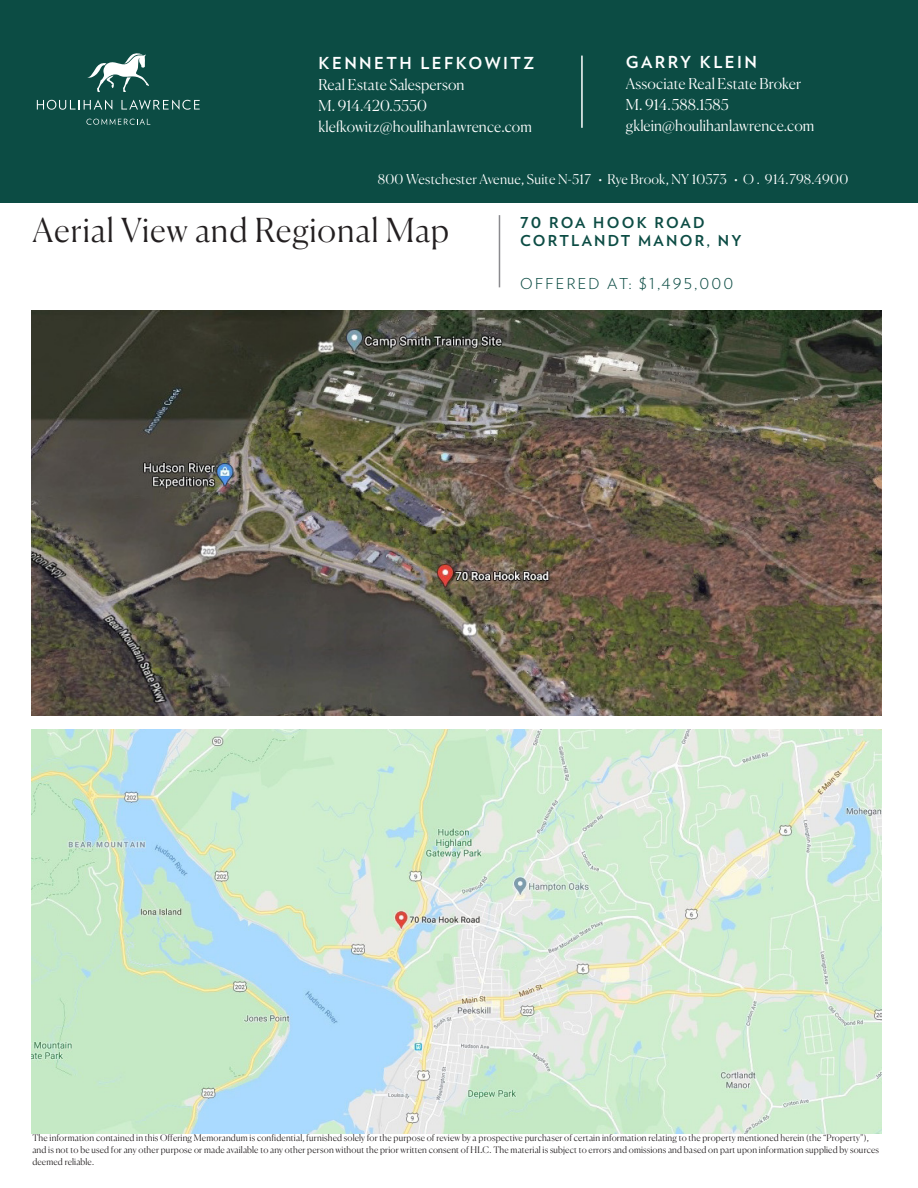
<style>
.page{position:relative;width:918px;height:1188px;background:#fff}
.page>*{position:absolute;margin:0;border:0;box-sizing:border-box;transform-origin:0 0}
.Body_Copy{font:300 33px "Canela";letter-spacing:.025em;color:#231f20}
.t1{font:700 16.5px "Verlag";letter-spacing:.15em;color:#fff}
.t2{font:300 15px/21px "Canela";letter-spacing:.01em;color:#fff}
.Body_Copy-2{font:700 15px/18px "Verlag";letter-spacing:.15em;color:#0c4c44}
.Body_Copy-3{font:300 15px "Verlag";letter-spacing:.15em;color:#0c4c44}
.t3{font:300 13.5px "Canela";letter-spacing:.015em;color:#fff}
.t4{font:300 9px/12px "Canela";letter-spacing:.02em;color:#231f20}
</style>
<div class="page">
<div style="left:0;top:0;width:917px;height:202px;background:#0c4c44"></div>
<svg style="left:37px;top:100px;width:75px;height:10px"></svg>
<svg style="left:121px;top:100px;width:79px;height:10px"></svg>
<svg style="left:87px;top:53px;width:62px;height:39px"></svg>
<svg style="left:86px;top:119px;width:64px;height:6px"></svg>
<hr style="left:581px;top:56px;width:2px;height:72px;background:#fff">
<img style="left:32px;top:310px;width:850px;height:406px">
<hr style="left:499px;top:215px;width:1px;height:72px;background:#8a8a8e">
<img style="left:32px;top:729px;width:850px;height:405px">
<h2 class="t1" style="left:626px;top:49px;width:133px">GARRY KLEIN</h2>
<h3 class="t2" style="left:626px;top:72px;width:190px">Associate Real Estate Broker<br>M. 914.588.1585 gklein@houlihanlawrence.com</h3>
<h3 class="t3" style="left:378px;top:168px;width:472px">800 Westchester Avenue, Suite N-517 • Rye Brook, NY 10573 • O . 914.798.4900</h3>
<h2 class="t1" style="left:318px;top:50px;width:217px">KENNETH LEFKOWITZ</h2>
<h3 class="t2" style="left:318px;top:73px;width:215px">Real Estate Salesperson<br>M. 914.420.5550 klefkowitz@houlihanlawrence.com</h3>
<p class="Body_Copy" style="left:32px;top:204px;width:418px">Aerial View and Regional Map</p>
<p class="Body_Copy-2" style="left:520px;top:213px;width:223px">70 ROA HOOK ROAD<br>CORTLANDT MANOR, NY</p>
<p class="Body_Copy-3" style="left:520px;top:272px;width:215px">OFFERED AT: $1,495,000</p>
<p class="t4" style="left:32px;top:1131px;width:848px">The information contained in this Offering Memorandum is confidential, furnished solely for the purpose of review by a prospective purchaser of certain information relating to the property mentioned herein (the “Property”), and is not to be used for any other purpose or made available to any other person without the prior written consent of HLC. The material is subject to errors and omissions and based on part upon information supplied by sources deemed reliable.</p>
</div>
